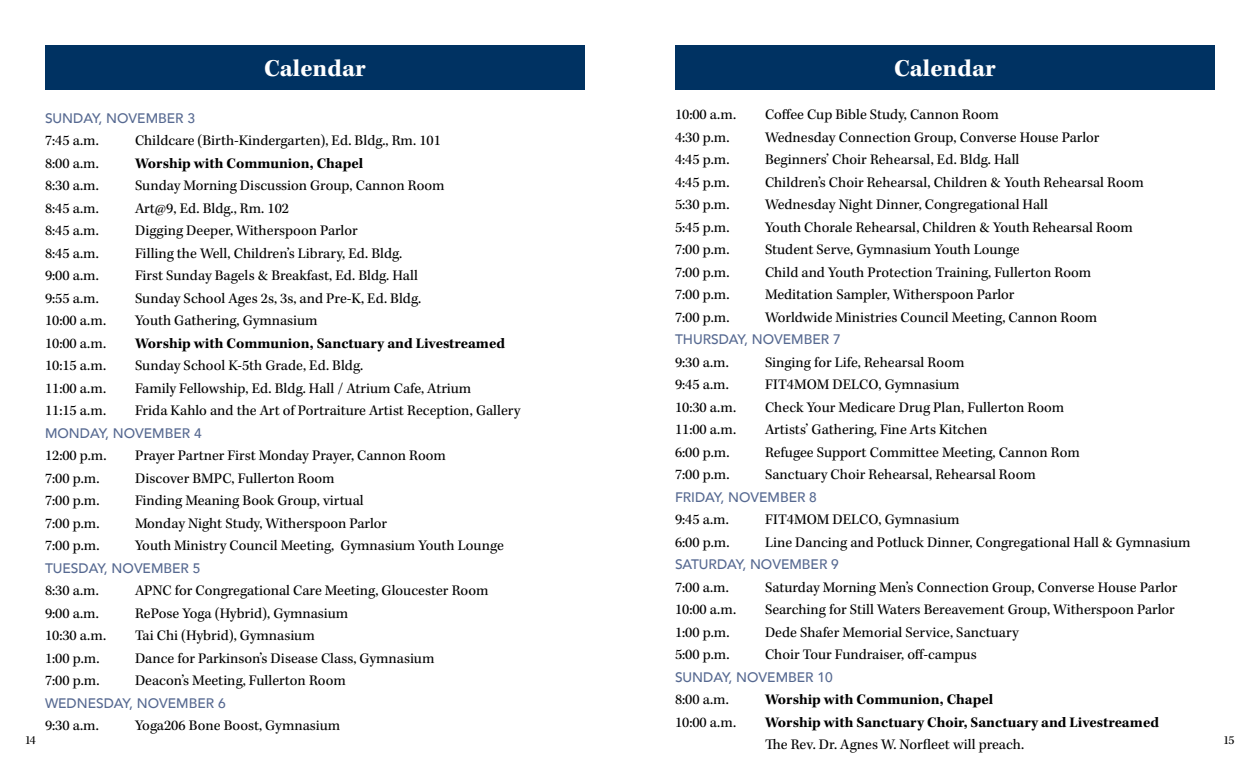
<style>
.page{position:relative;width:1260px;height:765px;background:#fff}
.page>*{position:absolute;margin:0;border:0;box-sizing:border-box;transform-origin:0 0}
.t1{font:700 25px "Kepler Std";color:#fff}
.t2{font:15px "Kepler Std";color:#000}
.t3{font:700 15px "Kepler Std";color:#000}
.t4{font:500 13.75px "Avenir";color:#566991}
.t5{font:12.5px "Kepler Std";color:#000}
</style>
<div class="page">
<div style="left:45px;top:45px;width:540px;height:45px;background:#003262"></div>
<div style="left:675px;top:45px;width:540px;height:45px;background:#003262"></div>
<h1 class="t1" style="left:264px;top:54px;width:103px">Calendar</h1>
<h1 class="t1" style="left:894px;top:54px;width:103px">Calendar</h1>
<p class="t2" style="left:675px;top:106px;width:63px">10:00 a.m.</p>
<p class="t2" style="left:765px;top:106px;width:235px">Coffee Cup Bible Study, Cannon Room</p>
<p class="t2" style="left:675px;top:129px;width:56px">4:30 p.m.</p>
<p class="t2" style="left:765px;top:129px;width:336px">Wednesday Connection Group, Converse House Parlor</p>
<p class="t2" style="left:675px;top:151px;width:56px">4:45 p.m.</p>
<p class="t2" style="left:765px;top:151px;width:256px">Beginners’ Choir Rehearsal, Ed. Bldg. Hall</p>
<p class="t2" style="left:675px;top:174px;width:56px">4:45 p.m.</p>
<p class="t2" style="left:765px;top:174px;width:380px">Children’s Choir Rehearsal, Children &amp; Youth Rehearsal Room</p>
<p class="t2" style="left:675px;top:196px;width:56px">5:30 p.m.</p>
<p class="t2" style="left:765px;top:196px;width:285px">Wednesday Night Dinner, Congregational Hall</p>
<p class="t2" style="left:675px;top:219px;width:56px">5:45 p.m.</p>
<p class="t2" style="left:765px;top:219px;width:369px">Youth Chorale Rehearsal, Children &amp; Youth Rehearsal Room</p>
<p class="t2" style="left:675px;top:241px;width:56px">7:00 p.m.</p>
<p class="t2" style="left:765px;top:241px;width:256px">Student Serve, Gymnasium Youth Lounge</p>
<p class="t2" style="left:675px;top:264px;width:56px">7:00 p.m.</p>
<p class="t2" style="left:765px;top:264px;width:328px">Child and Youth Protection Training, Fullerton Room</p>
<p class="t2" style="left:675px;top:286px;width:56px">7:00 p.m.</p>
<p class="t2" style="left:765px;top:286px;width:251px">Meditation Sampler, Witherspoon Parlor</p>
<p class="t2" style="left:675px;top:309px;width:56px">7:00 p.m.</p>
<p class="t2" style="left:765px;top:309px;width:334px">Worldwide Ministries Council Meeting, Cannon Room</p>
<p class="t4" style="left:675px;top:328px;width:167px">THURSDAY, NOVEMBER 7</p>
<p class="t2" style="left:675px;top:354px;width:55px">9:30 a.m.</p>
<p class="t2" style="left:765px;top:354px;width:201px">Singing for Life, Rehearsal Room</p>
<p class="t2" style="left:675px;top:376px;width:55px">9:45 a.m.</p>
<p class="t2" style="left:765px;top:376px;width:196px">FIT4MOM DELCO, Gymnasium</p>
<p class="t2" style="left:675px;top:399px;width:63px">10:30 a.m.</p>
<p class="t2" style="left:765px;top:399px;width:301px">Check Your Medicare Drug Plan, Fullerton Room</p>
<p class="t2" style="left:675px;top:421px;width:63px">11:00 a.m.</p>
<p class="t2" style="left:765px;top:421px;width:224px">Artists’ Gathering, Fine Arts Kitchen</p>
<p class="t2" style="left:675px;top:444px;width:56px">6:00 p.m.</p>
<p class="t2" style="left:765px;top:444px;width:316px">Refugee Support Committee Meeting, Cannon Rom</p>
<p class="t2" style="left:675px;top:466px;width:56px">7:00 p.m.</p>
<p class="t2" style="left:765px;top:466px;width:272px">Sanctuary Choir Rehearsal, Rehearsal Room</p>
<p class="t4" style="left:675px;top:485px;width:143px">FRIDAY, NOVEMBER 8</p>
<p class="t2" style="left:675px;top:511px;width:55px">9:45 a.m.</p>
<p class="t2" style="left:765px;top:511px;width:196px">FIT4MOM DELCO, Gymnasium</p>
<p class="t2" style="left:675px;top:534px;width:56px">6:00 p.m.</p>
<p class="t2" style="left:765px;top:534px;width:427px">Line Dancing and Potluck Dinner, Congregational Hall &amp; Gymnasium</p>
<p class="t4" style="left:675px;top:553px;width:165px">SATURDAY, NOVEMBER 9</p>
<p class="t2" style="left:675px;top:579px;width:55px">7:00 a.m.</p>
<p class="t2" style="left:765px;top:579px;width:414px">Saturday Morning Men’s Connection Group, Converse House Parlor</p>
<p class="t2" style="left:675px;top:601px;width:63px">10:00 a.m.</p>
<p class="t2" style="left:765px;top:601px;width:411px">Searching for Still Waters Bereavement Group, Witherspoon Parlor</p>
<p class="t2" style="left:675px;top:624px;width:56px">1:00 p.m.</p>
<p class="t2" style="left:765px;top:624px;width:255px">Dede Shafer Memorial Service, Sanctuary</p>
<p class="t2" style="left:675px;top:646px;width:56px">5:00 p.m.</p>
<p class="t2" style="left:765px;top:646px;width:213px">Choir Tour Fundraiser, off-campus</p>
<p class="t4" style="left:675px;top:665px;width:159px">SUNDAY, NOVEMBER 10</p>
<p class="t2" style="left:675px;top:691px;width:55px">8:00 a.m.</p>
<p class="t3" style="left:765px;top:691px;width:230px">Worship with Communion, Chapel</p>
<p class="t2" style="left:675px;top:714px;width:63px">10:00 a.m.</p>
<p class="t3" style="left:765px;top:714px;width:396px">Worship with Sanctuary Choir, Sanctuary and Livestreamed</p>
<p class="t2" style="left:765px;top:736px;width:261px">The Rev. Dr. Agnes W. Norfleet will preach.</p>
<p class="t4" style="left:45px;top:106px;width:152px">SUNDAY, NOVEMBER 3</p>
<p class="t2" style="left:45px;top:132px;width:55px">7:45 a.m.</p>
<p class="t2" style="left:135px;top:132px;width:307px">Childcare (Birth-Kindergarten), Ed. Bldg., Rm. 101</p>
<p class="t2" style="left:45px;top:154px;width:55px">8:00 a.m.</p>
<p class="t3" style="left:135px;top:154px;width:230px">Worship with Communion, Chapel</p>
<p class="t2" style="left:45px;top:177px;width:55px">8:30 a.m.</p>
<p class="t2" style="left:135px;top:177px;width:311px">Sunday Morning Discussion Group, Cannon Room</p>
<p class="t2" style="left:45px;top:199px;width:55px">8:45 a.m.</p>
<p class="t2" style="left:135px;top:199px;width:156px">Art@9, Ed. Bldg., Rm. 102</p>
<p class="t2" style="left:45px;top:222px;width:55px">8:45 a.m.</p>
<p class="t2" style="left:135px;top:222px;width:224px">Digging Deeper, Witherspoon Parlor</p>
<p class="t2" style="left:45px;top:244px;width:55px">8:45 a.m.</p>
<p class="t2" style="left:135px;top:244px;width:269px">Filling the Well, Children’s Library, Ed. Bldg.</p>
<p class="t2" style="left:45px;top:267px;width:55px">9:00 a.m.</p>
<p class="t2" style="left:135px;top:267px;width:284px">First Sunday Bagels &amp; Breakfast, Ed. Bldg. Hall</p>
<p class="t2" style="left:45px;top:289px;width:55px">9:55 a.m.</p>
<p class="t2" style="left:135px;top:289px;width:288px">Sunday School Ages 2s, 3s, and Pre-K, Ed. Bldg.</p>
<p class="t2" style="left:45px;top:312px;width:63px">10:00 a.m.</p>
<p class="t2" style="left:135px;top:312px;width:184px">Youth Gathering, Gymnasium</p>
<p class="t2" style="left:45px;top:334px;width:63px">10:00 a.m.</p>
<p class="t3" style="left:135px;top:334px;width:372px">Worship with Communion, Sanctuary and Livestreamed</p>
<p class="t2" style="left:45px;top:357px;width:63px">10:15 a.m.</p>
<p class="t2" style="left:135px;top:357px;width:230px">Sunday School K-5th Grade, Ed. Bldg.</p>
<p class="t2" style="left:45px;top:379px;width:63px">11:00 a.m.</p>
<p class="t2" style="left:135px;top:379px;width:338px">Family Fellowship, Ed. Bldg. Hall / Atrium Cafe, Atrium</p>
<p class="t2" style="left:45px;top:402px;width:63px">11:15 a.m.</p>
<p class="t2" style="left:135px;top:402px;width:387px">Frida Kahlo and the Art of Portraiture Artist Reception, Gallery</p>
<p class="t4" style="left:45px;top:421px;width:158px">MONDAY, NOVEMBER 4</p>
<p class="t2" style="left:45px;top:447px;width:63px">12:00 p.m.</p>
<p class="t2" style="left:135px;top:447px;width:313px">Prayer Partner First Monday Prayer, Cannon Room</p>
<p class="t2" style="left:45px;top:469px;width:56px">7:00 p.m.</p>
<p class="t2" style="left:135px;top:469px;width:201px">Discover BMPC, Fullerton Room</p>
<p class="t2" style="left:45px;top:492px;width:56px">7:00 p.m.</p>
<p class="t2" style="left:135px;top:492px;width:230px">Finding Meaning Book Group, virtual</p>
<p class="t2" style="left:45px;top:514px;width:56px">7:00 p.m.</p>
<p class="t2" style="left:135px;top:514px;width:254px">Monday Night Study, Witherspoon Parlor</p>
<p class="t2" style="left:45px;top:537px;width:56px">7:00 p.m.</p>
<p class="t2" style="left:135px;top:537px;width:370px">Youth Ministry Council Meeting, Gymnasium Youth Lounge</p>
<p class="t4" style="left:45px;top:556px;width:157px">TUESDAY, NOVEMBER 5</p>
<p class="t2" style="left:45px;top:582px;width:55px">8:30 a.m.</p>
<p class="t2" style="left:135px;top:582px;width:355px">APNC for Congregational Care Meeting, Gloucester Room</p>
<p class="t2" style="left:45px;top:604px;width:55px">9:00 a.m.</p>
<p class="t2" style="left:135px;top:604px;width:215px">RePose Yoga (Hybrid), Gymnasium</p>
<p class="t2" style="left:45px;top:627px;width:63px">10:30 a.m.</p>
<p class="t2" style="left:135px;top:627px;width:181px">Tai Chi (Hybrid), Gymnasium</p>
<p class="t2" style="left:45px;top:649px;width:56px">1:00 p.m.</p>
<p class="t2" style="left:135px;top:649px;width:301px">Dance for Parkinson’s Disease Class, Gymnasium</p>
<p class="t2" style="left:45px;top:672px;width:56px">7:00 p.m.</p>
<p class="t2" style="left:135px;top:672px;width:212px">Deacon’s Meeting, Fullerton Room</p>
<p class="t4" style="left:45px;top:691px;width:182px">WEDNESDAY, NOVEMBER 6</p>
<p class="t2" style="left:45px;top:717px;width:55px">9:30 a.m.</p>
<p class="t2" style="left:135px;top:717px;width:207px">Yoga206 Bone Boost, Gymnasium</p>
<p class="t5" style="left:25px;top:733px;width:12px">14</p>
<p class="t5" style="left:1224px;top:733px;width:12px">15</p>
</div>
